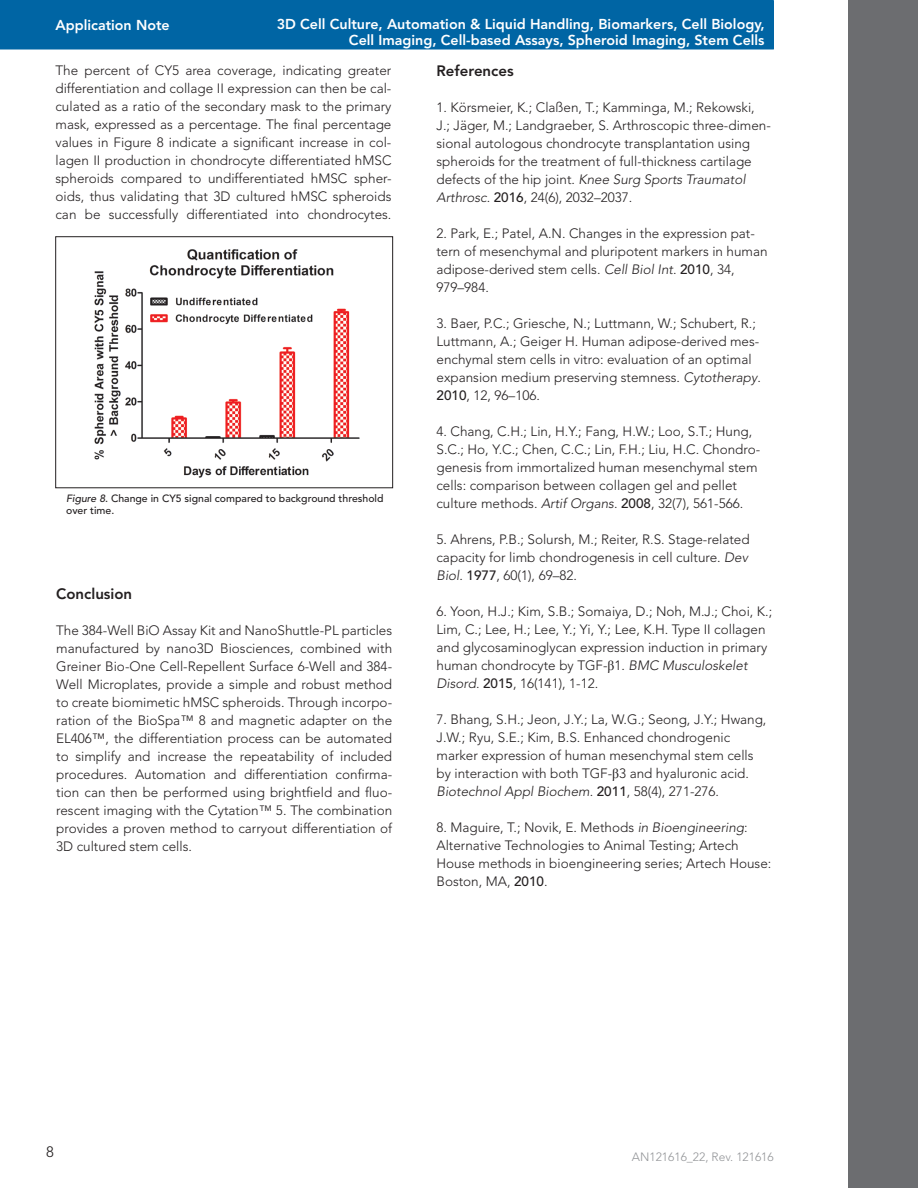
<style>
.page{position:relative;width:918px;height:1188px;background:#fff}
.page>*{position:absolute;margin:0;border:0;box-sizing:border-box;transform-origin:0 0}
.t1{font:800 15px "Avenir LT Std";color:#231f20}
.t2{font:300 15px "Avenir LT Std";color:#231f20}
.t3{font:800 14.25px/15.8px "Avenir LT Std";color:#fff;text-align:right}
.t4{font:300 13.5px/18px "Avenir LT Std";color:#231f20}
.t5{font:300 12px "Avenir LT Std";color:#939598}
.t6{font:500 10.5px/11.2px "Avenir LT Std";color:#231f20}
.s1{font-style:italic}
.s2{font-weight:500}
.s3{font-family:"Times New Roman";font-weight:400}
</style>
<div class="page">
<div style="left:848px;top:0;width:70px;height:1188px;background:#6c6d70"></div>
<div style="left:0;top:0;width:774px;height:50px;background:#0065a4"></div>
<img style="left:94px;top:249px;width:266px;height:229px">
<p class="t3" style="left:56px;top:17px;width:116px">Application Note</p>
<p class="t3" style="left:277px;top:17px;width:489px">3D Cell Culture, Automation &amp; Liquid Handling, Biomarkers, Cell Biology,<br>Cell Imaging, Cell-based Assays, Spheroid Imaging, Stem Cells</p>
<p class="t4" style="left:56px;top:61px;width:338px;text-align:justify">The percent of CY5 area coverage, indicating greater differentiation and collage II expression can then be cal&shy;culated as a ratio of the secondary mask to the primary mask, expressed as a percentage. The final percentage values in Figure 8 indicate a significant increase in col&shy;lagen II production in chondrocyte differentiated hMSC spheroids compared to undifferentiated hMSC spher&shy;oids, thus validating that 3D cultured hMSC spheroids can be successfully differentiated into chondrocytes.</p>
<p class="t1" style="left:436px;top:62px;width:79px">References</p>
<p class="t4" style="left:436px;top:98px;width:336px">1. Körsmeier, K.; Claßen, T.; Kamminga, M.; Rekowski, J.; Jäger, M.; Landgraeber, S. Arthroscopic three-dimen&shy;sional autologous chondrocyte transplantation using spheroids for the treatment of full-thickness cartilage defects of the hip joint. <span class="s1">Knee Surg Sports Traumatol Arthrosc</span>. <span class="s2">2016</span>, 24(6), 2032–2037.</p>
<p class="t4" style="left:436px;top:224px;width:333px">2. Park, E.; Patel, A.N. Changes in the expression pat&shy;tern of mesenchymal and pluripotent markers in human adipose-derived stem cells. <span class="s1">Cell Biol Int</span>. <span class="s2">2010</span>, 34, 979–984.</p>
<p class="t4" style="left:436px;top:314px;width:326px">3. Baer, P.C.; Griesche, N.; Luttmann, W.; Schubert, R.; Luttmann, A.; Geiger H. Human adipose-derived mes&shy;enchymal stem cells in vitro: evaluation of an optimal expansion medium preserving stemness. <span class="s1">Cytotherapy</span>.<br><span class="s2">2010</span>, 12, 96–106.</p>
<p class="t4" style="left:436px;top:422px;width:325px">4. Chang, C.H.; Lin, H.Y.; Fang, H.W.; Loo, S.T.; Hung, S.C.; Ho, Y.C.; Chen, C.C.; Lin, F.H.; Liu, H.C. Chondro&shy;genesis from immortalized human mesenchymal stem cells: comparison between collagen gel and pellet culture methods. <span class="s1">Artif Organs</span>. <span class="s2">2008</span>, 32(7), 561-566.</p>
<p class="t4" style="left:436px;top:530px;width:315px">5. Ahrens, P.B.; Solursh, M.; Reiter, R.S. Stage-related capacity for limb chondrogenesis in cell culture. <span class="s1">Dev<br>Biol</span>. <span class="s2">1977</span>, 60(1), 69–82.</p>
<p class="t4" style="left:436px;top:602px;width:337px">6. Yoon, H.J.; Kim, S.B.; Somaiya, D.; Noh, M.J.; Choi, K.; Lim, C.; Lee, H.; Lee, Y.; Yi, Y.; Lee, K.H. Type II collagen and glycosaminoglycan expression induction in primary human chondrocyte by TGF-<span class="s3">β</span>1. <span class="s1">BMC Musculoskelet Disord</span>. <span class="s2">2015</span>, 16(141), 1-12.</p>
<p class="t4" style="left:436px;top:710px;width:331px">7. Bhang, S.H.; Jeon, J.Y.; La, W.G.; Seong, J.Y.; Hwang, J.W.; Ryu, S.E.; Kim, B.S. Enhanced chondrogenic marker expression of human mesenchymal stem cells by interaction with both TGF-<span class="s3">β</span>3 and hyaluronic acid.<br><span class="s1">Biotechnol Appl Biochem</span>. <span class="s2">2011</span>, 58(4), 271-276.</p>
<p class="t4" style="left:436px;top:818px;width:336px">8. Maguire, T.; Novik, E. Methods <span class="s1">in Bioengineering</span>:<br>Alternative Technologies to Animal Testing; Artech House methods in bioengineering series; Artech House:<br>Boston, MA, <span class="s2">2010</span>.</p>
<p class="t6" style="left:66px;top:493px;width:319px"><span class="s1">Figure 8.</span> Change in CY5 signal compared to background threshold over time.</p>
<p class="t1" style="left:56px;top:585px;width:78px">Conclusion</p>
<p class="t4" style="left:56px;top:621px;width:338px;text-align:justify">The 384-Well BiO Assay Kit and NanoShuttle-PL particles manufactured by nano3D Biosciences, combined with Greiner Bio-One Cell-Repellent Surface 6-Well and 384- Well Microplates, provide a simple and robust method to create biomimetic hMSC spheroids. Through incorpo&shy;ration of the BioSpa™ 8 and magnetic adapter on the EL406™, the differentiation process can be automated to simplify and increase the repeatability of included procedures. Automation and differentiation confirma&shy;tion can then be performed using brightfield and fluo&shy;rescent imaging with the Cytation™ 5. The combination provides a proven method to carryout differentiation of 3D cultured stem cells.</p>
<p class="t2" style="left:46px;top:1143px;width:9px">8</p>
<p class="t5" style="left:632px;top:1150px;width:143px">AN121616_22, Rev. 121616</p>
</div>
